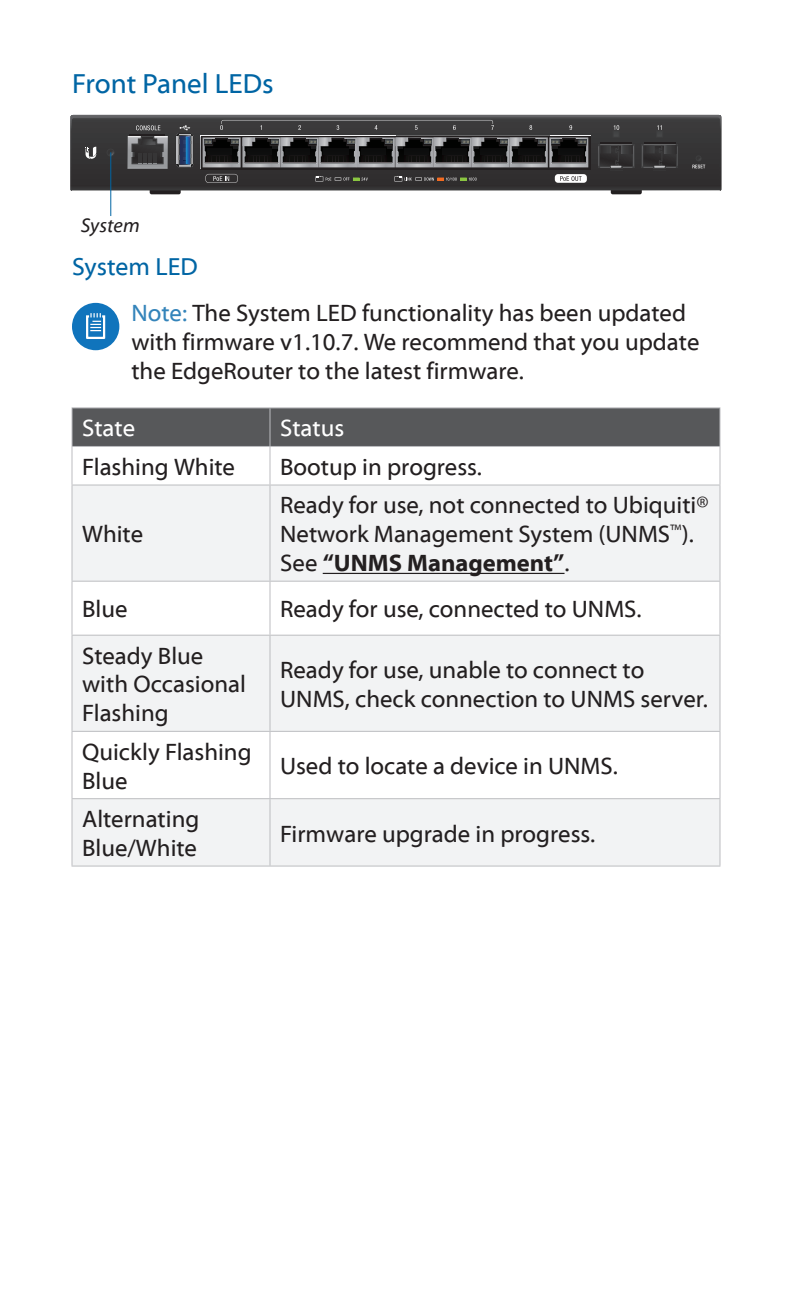
<style>
.page{position:relative;width:792px;height:1296px;background:#fff}
.page>*{position:absolute;margin:0;border:0;box-sizing:border-box;transform-origin:0 0}
.Heading_2{font:28px "Myriad Web Pro";color:#0065a4}
.Heading_3{font:24.8px "Myriad Web Pro";color:#0065a4}
.Table_Text{font:24px/28.8px "Myriad Web Pro";color:#231f20}
.Note{font:24px/28.8px "Myriad Web Pro";color:#231f20}
.Table_Text-2{font:24px "Myriad Web Pro";color:#fff}
.t1{font:italic 20px "Myriad Web Pro";color:#231f20}
.s1{color:#3484ba}
.s2{font-weight:700}
</style>
<div class="page">
<svg style="left:150px;top:185px;width:31px;height:9px"></svg>
<div style="left:611px;top:185px;width:31px;height:9px;background:#231f20;border-radius:2px"></div>
<svg style="left:71px;top:115px;width:650px;height:75px;background:#3a393a"></svg>
<div style="left:127px;top:136px;width:41px;height:33px;background:#5d5e5f"></div>
<svg style="left:128px;top:136px;width:40px;height:33px"></svg>
<hr style="left:130px;top:134px;width:35px;height:1px;background:#231f20">
<svg style="left:131px;top:136px;width:33px;height:28px"></svg>
<svg style="left:598px;top:144px;width:36px;height:24px"></svg>
<hr style="left:601px;top:142px;width:31px;height:2px;background:#231f20">
<svg style="left:599px;top:145px;width:35px;height:25px"></svg>
<svg style="left:641px;top:144px;width:37px;height:24px"></svg>
<hr style="left:644px;top:142px;width:31px;height:2px;background:#231f20">
<div style="left:656px;top:131px;width:7px;height:6px;border:1px solid #3e3e3f"></div>
<svg style="left:642px;top:145px;width:35px;height:25px"></svg>
<div style="left:201px;top:136px;width:390px;height:34px;background:linear-gradient(to bottom,#231f20,#231f20)"></div>
<svg style="left:203px;top:136px;width:385px;height:33px;background:#424243"></svg>
<svg style="left:692px;top:156px;width:13px;height:12px"></svg>
<svg style="left:613px;top:125px;width:6px;height:12px"></svg>
<svg style="left:657px;top:125px;width:6px;height:12px"></svg>
<svg style="left:86px;top:147px;width:10px;height:12px"></svg>
<svg style="left:176px;top:125px;width:18px;height:42px"></svg>
<svg style="left:136px;top:125px;width:24px;height:5px"></svg>
<svg style="left:529px;top:125px;width:3px;height:5px"></svg>
<svg style="left:569px;top:125px;width:3px;height:5px"></svg>
<div style="left:206px;top:174px;width:32px;height:9px;background:#686667;border-radius:3px"></div>
<svg style="left:205px;top:174px;width:33px;height:9px"></svg>
<div style="left:555px;top:174px;width:32px;height:9px;background:#fff;border-radius:3px"></div>
<svg style="left:560px;top:176px;width:22px;height:5px"></svg>
<svg style="left:220px;top:120px;width:274px;height:10px;background:#454445"></svg>
<svg style="left:394px;top:176px;width:83px;height:5px"></svg>
<svg style="left:315px;top:176px;width:53px;height:5px"></svg>
<hr style="left:110px;top:152px;width:1px;height:64px;background:#0065a4">
<svg style="left:72px;top:303px;width:47px;height:47px"></svg>
<div style="left:73px;top:409px;width:646px;height:37px;background:#57585a"></div>
<svg style="left:73px;top:486px;width:646px;height:379px;fill:#f2f3f4"></svg>
<hr style="left:72px;top:407px;width:198px;height:2px;background:#bcbdc0">
<hr style="left:71px;top:408px;width:2px;height:38px;background:#bcbdc0">
<hr style="left:270px;top:407px;width:450px;height:2px;background:#bcbdc0">
<hr style="left:269px;top:408px;width:2px;height:38px;background:#bcbdc0">
<hr style="left:719px;top:408px;width:2px;height:38px;background:#bcbdc0">
<hr style="left:72px;top:446px;width:198px;height:1px;background:#bcbdc0">
<hr style="left:71px;top:447px;width:2px;height:38px;background:#bcbdc0">
<hr style="left:270px;top:446px;width:450px;height:1px;background:#bcbdc0">
<hr style="left:269px;top:447px;width:2px;height:38px;background:#bcbdc0">
<hr style="left:719px;top:447px;width:2px;height:38px;background:#bcbdc0">
<hr style="left:72px;top:484px;width:198px;height:2px;background:#bcbdc0">
<hr style="left:71px;top:486px;width:2px;height:95px;background:#bcbdc0">
<hr style="left:270px;top:484px;width:450px;height:2px;background:#bcbdc0">
<hr style="left:269px;top:486px;width:2px;height:95px;background:#bcbdc0">
<hr style="left:719px;top:486px;width:2px;height:95px;background:#bcbdc0">
<hr style="left:72px;top:581px;width:198px;height:1px;background:#bcbdc0">
<hr style="left:71px;top:582px;width:2px;height:53px;background:#bcbdc0">
<hr style="left:270px;top:581px;width:450px;height:1px;background:#bcbdc0">
<hr style="left:269px;top:582px;width:2px;height:53px;background:#bcbdc0">
<hr style="left:719px;top:582px;width:2px;height:53px;background:#bcbdc0">
<hr style="left:72px;top:635px;width:198px;height:1px;background:#bcbdc0">
<hr style="left:71px;top:636px;width:2px;height:95px;background:#bcbdc0">
<hr style="left:270px;top:635px;width:450px;height:1px;background:#bcbdc0">
<hr style="left:269px;top:636px;width:2px;height:95px;background:#bcbdc0">
<hr style="left:719px;top:636px;width:2px;height:95px;background:#bcbdc0">
<hr style="left:72px;top:731px;width:198px;height:1px;background:#bcbdc0">
<hr style="left:71px;top:732px;width:2px;height:66px;background:#bcbdc0">
<hr style="left:270px;top:731px;width:450px;height:1px;background:#bcbdc0">
<hr style="left:269px;top:732px;width:2px;height:66px;background:#bcbdc0">
<hr style="left:719px;top:732px;width:2px;height:66px;background:#bcbdc0">
<hr style="left:72px;top:798px;width:198px;height:1px;background:#bcbdc0">
<hr style="left:71px;top:799px;width:2px;height:67px;background:#bcbdc0">
<hr style="left:270px;top:798px;width:450px;height:1px;background:#bcbdc0">
<hr style="left:269px;top:799px;width:2px;height:67px;background:#bcbdc0">
<hr style="left:719px;top:799px;width:2px;height:67px;background:#bcbdc0">
<hr style="left:72px;top:865px;width:198px;height:2px;background:#bcbdc0">
<hr style="left:270px;top:865px;width:450px;height:2px;background:#bcbdc0">
<hr style="left:323px;top:573px;width:242px;height:1px;background:#231f20">
<p class="Heading_2" style="left:72px;top:69px;width:203px">Front Panel LEDs</p>
<p class="t1" style="left:81px;top:214px;width:60px">System</p>
<p class="Heading_3" style="left:72px;top:254px;width:127px">System LED</p>
<p class="Note" style="left:131px;top:299px;width:570px"><span class="s1">Note:</span> The System LED functionality has been updated with firmware v1.10.7. We recommend that you update the EdgeRouter to the latest firmware.</p>
<p class="Table_Text-2" style="left:82px;top:415px;width:54px">State</p>
<p class="Table_Text-2" style="left:280px;top:415px;width:66px">Status</p>
<p class="Table_Text" style="left:82px;top:453px;width:154px">Flashing White</p>
<p class="Table_Text" style="left:280px;top:453px;width:203px">Bootup in progress.</p>
<p class="Table_Text" style="left:82px;top:520px;width:63px">White</p>
<p class="Table_Text" style="left:280px;top:492px;width:430px">Ready for use, not connected to Ubiquiti®<br>Network Management System (UNMS<sup>™</sup>).<br>See <span class="s2">“UNMS Management”</span>.</p>
<p class="Table_Text" style="left:82px;top:595px;width:47px">Blue</p>
<p class="Table_Text" style="left:280px;top:595px;width:363px">Ready for use, connected to UNMS.</p>
<p class="Table_Text" style="left:82px;top:642px;width:165px">Steady Blue with Occasional<br>Flashing</p>
<p class="Table_Text" style="left:280px;top:656px;width:429px">Ready for use, unable to connect to<br>UNMS, check connection to UNMS server.</p>
<p class="Table_Text" style="left:82px;top:738px;width:171px">Quickly Flashing<br>Blue</p>
<p class="Table_Text" style="left:82px;top:805px;width:119px">Alternating<br>Blue/White</p>
<p class="Table_Text" style="left:280px;top:752px;width:339px">Used to locate a device in UNMS.</p>
<p class="Table_Text" style="left:280px;top:820px;width:317px">Firmware upgrade in progress.</p>
</div>
